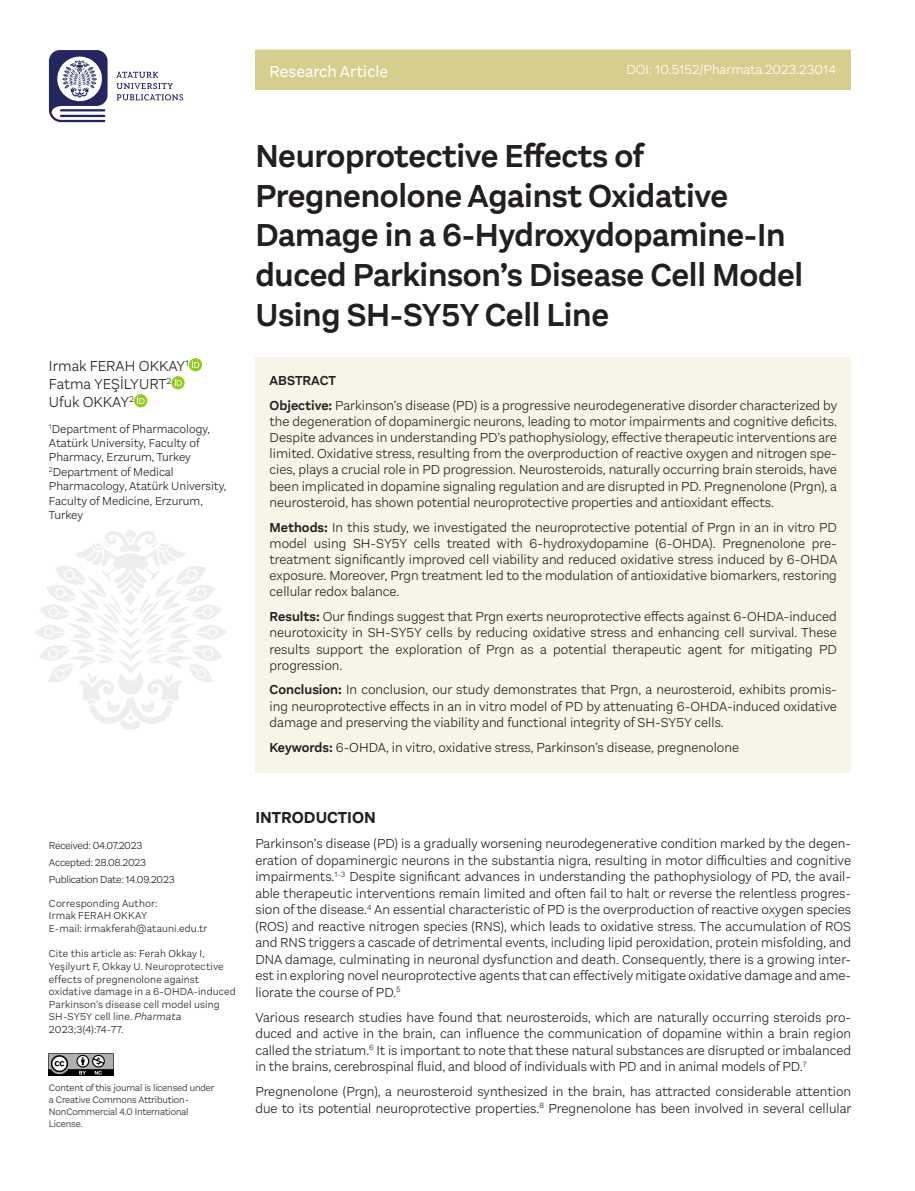
<style>
.page{position:relative;width:915px;height:1191px;background:#fff}
.page>*{position:absolute;margin:0;border:0;box-sizing:border-box;transform-origin:0 0}
.t1{font:600 33px/39.6px "Aestetico";letter-spacing:-.01em;color:#231f20}
.t2{font:16.5px "Aestetico";color:#fff}
.t3{font:700 16.5px "Aestetico";color:#231f20}
.t4{font:300 15px/18px "Aestetico";color:#231f20}
.t5{font:300 13.5px/16.2px "Aestetico";color:#231f20;text-align:justify}
.t6{font:300 13.5px "Aestetico";color:#fff}
.t7{font:300 12px/14.4px "Aestetico";color:#231f20}
.t8{font:300 10.5px/12.6px "Aestetico";letter-spacing:.015em;color:#231f20}
.t9{font:300 10.5px/16.8px "Aestetico";letter-spacing:-.025em;color:#231f20}
.t10{font:300 9.75px/12px "Aestetico";letter-spacing:-.01em;color:#231f20}
.s1{font-weight:600}
.s2{font-style:italic}
</style>
<div class="page">
<svg style="left:35px;top:529px;width:191px;height:201px"></svg>
<img style="left:49px;top:1053px;width:65px;height:22px">
<svg style="left:116px;top:72px;width:67px;height:28px"></svg>
<svg style="left:49px;top:50px;width:58px;height:72px"></svg>
<div style="left:255px;top:50px;width:595px;height:39px;background:#d6ce8e"></div>
<div style="left:255px;top:357px;width:595px;height:48px;background:#f7f5e8"></div>
<div style="left:255px;top:383px;width:595px;height:136px;background:#f7f5e8"></div>
<div style="left:255px;top:505px;width:595px;height:103px;background:#f7f5e8"></div>
<div style="left:255px;top:594px;width:595px;height:88px;background:#f7f5e8"></div>
<div style="left:255px;top:667px;width:595px;height:72px;background:#f7f5e8"></div>
<div style="left:255px;top:725px;width:595px;height:47px;background:#f7f5e8"></div>
<svg style="left:189px;top:358px;width:13px;height:13px"></svg>
<svg style="left:192px;top:360px;width:7px;height:8px"></svg>
<svg style="left:171px;top:376px;width:13px;height:13px"></svg>
<svg style="left:174px;top:378px;width:8px;height:8px"></svg>
<svg style="left:134px;top:394px;width:13px;height:13px"></svg>
<svg style="left:137px;top:396px;width:7px;height:8px"></svg>
<p class="t2" style="left:269px;top:62px;width:120px">Research Article</p>
<p class="t6" style="left:626px;top:62px;width:211px">DOI: 10.5152/Pharmata.2023.23014</p>
<p class="t4" style="left:49px;top:357px;width:141px">Irmak FERAH OKKAY<sup>1<br></sup>Fatma YEŞİLYURT<sup>2<br></sup>Ufuk OKKAY<sup>2</sup></p>
<p class="t7" style="left:49px;top:421px;width:179px"><sup>1</sup>Department of Pharmacology,<br>Atatürk University, Faculty of<br>Pharmacy, Erzurum, Turkey<br><sup>2</sup>Department of Medical<br>Pharmacology, Atatürk University,<br>Faculty of Medicine, Erzurum,<br>Turkey</p>
<h1 class="t1" style="left:255px;top:137px;width:549px">Neuroprotective Effects of<br>Pregnenolone Against Oxidative<br>Damage in a 6-Hydroxydopamine-In duced Parkinson’s Disease Cell Model<br>Using SH-SY5Y Cell Line</h1>
<p class="t5" style="left:269px;top:368px;width:569px;line-height:24.8px"><span class="s1">ABSTRACT<br>Objective:</span> Parkinson’s disease (PD) is a progressive neurodegenerative disorder characterized by</p>
<p class="t5" style="left:269px;top:413px;width:568px">the degeneration of dopaminergic neurons, leading to motor impairments and cognitive deficits.<br>Despite advances in understanding PD’s pathophysiology, effective therapeutic interventions are limited. Oxidative stress, resulting from the overproduction of reactive oxygen and nitrogen spe&shy;cies, plays a crucial role in PD progression. Neurosteroids, naturally occurring brain steroids, have been implicated in dopamine signaling regulation and are disrupted in PD. Pregnenolone (Prgn), a neurosteroid, has shown potential neuroprotective properties and antioxidant effects.</p>
<p class="t5" style="left:269px;top:519px;width:569px"><span class="s1">Methods:</span> In this study, we investigated the neuroprotective potential of Prgn in an in vitro PD model using SH-SY5Y cells treated with 6-hydroxydopamine (6-OHDA). Pregnenolone pre&shy;treatment significantly improved cell viability and reduced oxidative stress induced by 6-OHDA exposure. Moreover, Prgn treatment led to the modulation of antioxidative biomarkers, restoring cellular redox balance.</p>
<p class="t5" style="left:269px;top:608px;width:568px"><span class="s1">Results:</span> Our findings suggest that Prgn exerts neuroprotective effects against 6-OHDA-induced neurotoxicity in SH-SY5Y cells by reducing oxidative stress and enhancing cell survival. These results support the exploration of Prgn as a potential therapeutic agent for mitigating PD progression.</p>
<p class="t5" style="left:269px;top:682px;width:568px"><span class="s1">Conclusion:</span> In conclusion, our study demonstrates that Prgn, a neurosteroid, exhibits promis&shy;ing neuroprotective effects in an in vitro model of PD by attenuating 6-OHDA-induced oxidative damage and preserving the viability and functional integrity of SH-SY5Y cells.</p>
<p class="t5" style="left:269px;top:739px;width:471px"><span class="s1">Keywords:</span> 6-OHDA, in vitro, oxidative stress, Parkinson’s disease, pregnenolone</p>
<p class="t9" style="left:49px;top:837px;width:127px">Received: 04.07.2023<br>Accepted: 28.08.2023<br>Publication Date: 14.09.2023</p>
<p class="t8" style="left:49px;top:896px;width:160px">Corresponding Author:<br>Irmak FERAH OKKAY<br>E-mail: irmakferah@atauni.edu.tr</p>
<p class="t8" style="left:49px;top:947px;width:188px">Cite this article as: Ferah Okkay I,<br>Yeşilyurt F, Okkay U. Neuroprotective effects of pregnenolone against oxidative damage in a 6-OHDA-induced<br>Parkinson’s disease cell model using<br>SH-SY5Y cell line. <span class="s2">Pharmata<br></span>2023;3(4):74-77.</p>
<p class="t10" style="left:49px;top:1081px;width:167px">Content of this journal is licensed under a Creative Commons Attribution-<br>NonCommercial 4.0 International<br>License.</p>
<p class="t3" style="left:255px;top:808px;width:122px">INTRODUCTION</p>
<p class="t5" style="left:255px;top:835px;width:597px">Parkinson’s disease (PD) is a gradually worsening neurodegenerative condition marked by the degen&shy;eration of dopaminergic neurons in the substantia nigra, resulting in motor difficulties and cognitive impairments.<sup>1-3</sup> Despite significant advances in understanding the pathophysiology of PD, the avail&shy;able therapeutic interventions remain limited and often fail to halt or reverse the relentless progres&shy;sion of the disease.<sup>4</sup> An essential characteristic of PD is the overproduction of reactive oxygen species (ROS) and reactive nitrogen species (RNS), which leads to oxidative stress. The accumulation of ROS and RNS triggers a cascade of detrimental events, including lipid peroxidation, protein misfolding, and DNA damage, culminating in neuronal dysfunction and death. Consequently, there is a growing inter&shy;est in exploring novel neuroprotective agents that can effectively mitigate oxidative damage and ame&shy;liorate the course of PD.<sup>5</sup></p>
<p class="t5" style="left:255px;top:1009px;width:597px">Various research studies have found that neurosteroids, which are naturally occurring steroids pro&shy;duced and active in the brain, can influence the communication of dopamine within a brain region called the striatum.<sup>6</sup> It is important to note that these natural substances are disrupted or imbalanced in the brains, cerebrospinal fluid, and blood of individuals with PD and in animal models of PD.<sup>7</sup></p>
<p class="t5" style="left:255px;top:1083px;width:597px">Pregnenolone (Prgn), a neurosteroid synthesized in the brain, has attracted considerable attention due to its potential neuroprotective properties.<sup>8</sup> Pregnenolone has been involved in several cellular</p>
</div>
